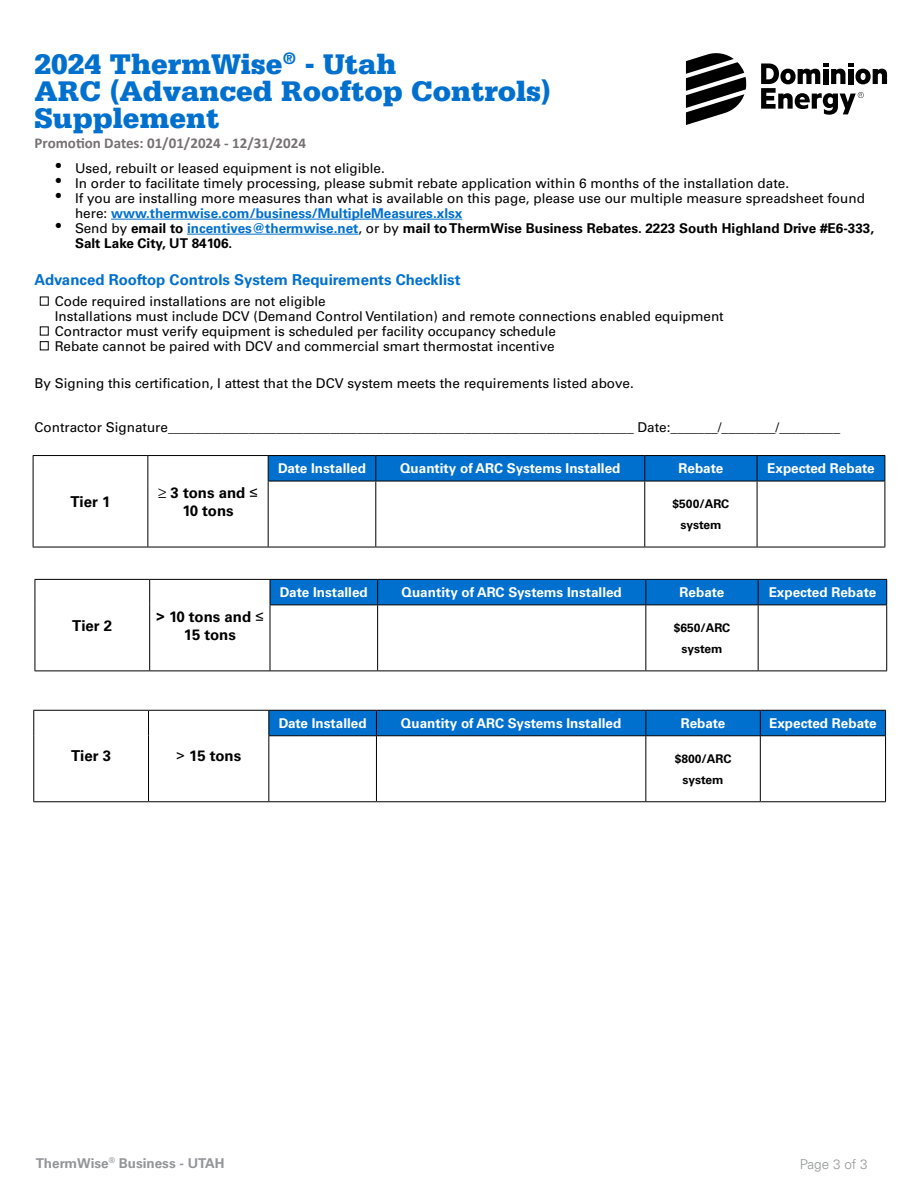
<style>
.page{position:relative;width:918px;height:1188px;background:#fff}
.page>*{position:absolute;margin:0;border:0;box-sizing:border-box;transform-origin:0 0}
.t1{font:900 30px/27px "Serifa Std";color:#0070ce}
.t2{font:700 15px/18px "Univers LT Std";color:#000;text-align:center}
.t3{font:700 15px "Univers LT Std";color:#0070ce}
.t4{font:700 15px "Calibri";color:#767172}
.t5{font:13.5px/15px "Univers LT Std";color:#000}
.t6{font:700 13.5px "Univers LT Std";color:#fff}
.t7{font:700 13.5px/15px "Univers LT Std";color:#000}
.t8{font:700 13.5px "Univers LT Std";color:#939598}
.t9{font:300 13.5px "Univers LT Std";color:#939598}
.t10{font:700 12px/21.1px "Univers LT Std";color:#000;text-align:center}
.s1{font-family:"Arial";font-size:21px}
.s2{font-weight:700;color:#0070ce}
.s3{font-family:"Arial";font-weight:400;font-size:21px}
.s4{font-weight:400}
.s5{color:#0070ce}
.s6{font-family:"Arial Rounded MT Bold";font-weight:400}
.s7{font-family:"Arial Narrow";font-weight:400}
.s8{font-family:"Arial";font-weight:400}
</style>
<div class="page">
<hr style="left:111px;top:219px;width:351px;height:1px;background:#0070ce">
<hr style="left:187px;top:234px;width:171px;height:1px;background:#0070ce">
<div style="left:40px;top:297px;width:9px;height:9px;border:1px solid #000"></div>
<div style="left:40px;top:326px;width:9px;height:10px;border:1px solid #000"></div>
<div style="left:40px;top:341px;width:9px;height:9px;border:1px solid #000"></div>
<svg style="left:35px;top:580px;width:1px;height:25px"></svg>
<svg style="left:149px;top:580px;width:1px;height:25px"></svg>
<hr style="left:35px;top:605px;width:1px;height:66px;background:#000">
<hr style="left:149px;top:605px;width:1px;height:66px;background:#000">
<hr style="left:270px;top:605px;width:108px;height:1px;background:#000">
<hr style="left:270px;top:605px;width:1px;height:66px;background:#000">
<hr style="left:378px;top:605px;width:268px;height:1px;background:#000">
<hr style="left:377px;top:605px;width:1px;height:66px;background:#000">
<hr style="left:646px;top:605px;width:112px;height:1px;background:#000">
<hr style="left:645px;top:605px;width:1px;height:66px;background:#000">
<hr style="left:758px;top:605px;width:129px;height:1px;background:#000">
<hr style="left:758px;top:605px;width:1px;height:66px;background:#000">
<hr style="left:646px;top:671px;width:112px;height:1px;background:#000">
<hr style="left:758px;top:671px;width:129px;height:1px;background:#000">
<hr style="left:35px;top:579px;width:115px;height:1px;background:#000">
<hr style="left:150px;top:579px;width:120px;height:1px;background:#000">
<svg style="left:270px;top:579px;width:617px;height:26px;background:#0069c0"></svg>
<hr style="left:886px;top:605px;width:1px;height:66px;background:#000">
<hr style="left:35px;top:671px;width:115px;height:1px;background:#000">
<hr style="left:150px;top:671px;width:120px;height:1px;background:#000">
<hr style="left:270px;top:671px;width:108px;height:1px;background:#000">
<hr style="left:378px;top:671px;width:268px;height:1px;background:#000">
<svg style="left:33px;top:456px;width:1px;height:25px"></svg>
<svg style="left:147px;top:456px;width:1px;height:25px"></svg>
<hr style="left:33px;top:481px;width:1px;height:66px;background:#000">
<hr style="left:147px;top:481px;width:1px;height:66px;background:#000">
<hr style="left:268px;top:481px;width:108px;height:1px;background:#000">
<hr style="left:268px;top:481px;width:1px;height:66px;background:#000">
<hr style="left:376px;top:481px;width:269px;height:1px;background:#000">
<hr style="left:375px;top:481px;width:1px;height:66px;background:#000">
<hr style="left:33px;top:547px;width:115px;height:1px;background:#000">
<hr style="left:148px;top:547px;width:120px;height:1px;background:#000">
<hr style="left:645px;top:481px;width:112px;height:1px;background:#000">
<hr style="left:644px;top:481px;width:1px;height:66px;background:#000">
<hr style="left:645px;top:547px;width:112px;height:1px;background:#000">
<hr style="left:757px;top:481px;width:128px;height:1px;background:#000">
<hr style="left:757px;top:481px;width:1px;height:66px;background:#000">
<hr style="left:268px;top:547px;width:108px;height:1px;background:#000">
<hr style="left:376px;top:547px;width:269px;height:1px;background:#000">
<hr style="left:757px;top:547px;width:128px;height:1px;background:#000">
<hr style="left:33px;top:455px;width:115px;height:1px;background:#000">
<hr style="left:148px;top:455px;width:120px;height:1px;background:#000">
<hr style="left:268px;top:455px;width:108px;height:1px;background:#000">
<hr style="left:376px;top:455px;width:269px;height:1px;background:#000">
<hr style="left:645px;top:455px;width:112px;height:1px;background:#000">
<hr style="left:757px;top:455px;width:128px;height:1px;background:#000">
<svg style="left:268px;top:456px;width:618px;height:25px;background:#006cc8"></svg>
<hr style="left:885px;top:481px;width:1px;height:66px;background:#000">
<svg style="left:686px;top:53px;width:61px;height:72px"></svg>
<svg style="left:761px;top:64px;width:126px;height:51px"></svg>
<svg style="left:33px;top:711px;width:1px;height:25px"></svg>
<svg style="left:148px;top:711px;width:1px;height:25px"></svg>
<hr style="left:33px;top:736px;width:1px;height:65px;background:#000">
<hr style="left:148px;top:736px;width:1px;height:65px;background:#000">
<hr style="left:268px;top:736px;width:1px;height:65px;background:#000">
<hr style="left:376px;top:736px;width:1px;height:65px;background:#000">
<hr style="left:645px;top:736px;width:1px;height:65px;background:#000">
<hr style="left:760px;top:736px;width:1px;height:65px;background:#000">
<hr style="left:646px;top:801px;width:114px;height:1px;background:#000">
<hr style="left:760px;top:801px;width:126px;height:1px;background:#000">
<hr style="left:33px;top:710px;width:116px;height:1px;background:#000">
<hr style="left:149px;top:710px;width:120px;height:1px;background:#000">
<svg style="left:268px;top:710px;width:618px;height:26px;background:#0169c0"></svg>
<hr style="left:885px;top:736px;width:1px;height:65px;background:#000">
<hr style="left:33px;top:801px;width:116px;height:1px;background:#000">
<hr style="left:149px;top:801px;width:120px;height:1px;background:#000">
<hr style="left:269px;top:801px;width:107px;height:1px;background:#000">
<hr style="left:376px;top:801px;width:270px;height:1px;background:#000">
<h1 class="t1" style="left:35px;top:50px;width:518px">2024 ThermWise<sup>®</sup> - Utah<br>ARC (Advanced Rooftop Controls)<br>Supplement</h1>
<p class="t4" style="left:35px;top:132px;width:273px">Promotion Dates: 01/01/2024 - 12/31/2024</p>
<p class="t5" style="left:55px;top:161px;width:332px"><span class="s1">•</span> Used, rebuilt or leased equipment is not eligible.</p>
<p class="t5" style="left:55px;top:176px;width:736px"><span class="s1">•</span> In order to facilitate timely processing, please submit rebate application within 6 months of the installation date.</p>
<p class="t5" style="left:75px;top:191px;width:791px;text-indent:-20px"><span class="s1">•</span> If you are installing more measures than what is available on this page, please use our multiple measure spreadsheet found here: <span class="s2">www.thermwise.com/business/MultipleMeasures.xlsx</span></p>
<p class="t7" style="left:75px;top:221px;width:801px;text-indent:-20px"><span class="s3">•</span> <span class="s4">Send by</span> email to <span class="s5">incentives@thermwise.net</span><span class="s4">, or by</span> mail to ThermWise Business Rebates. 2223 South Highland Drive #E6-333,<br>Salt Lake City, UT 84106.</p>
<p class="t3" style="left:35px;top:270px;width:427px">Advanced Rooftop Controls System Requirements Checklist</p>
<p class="t5" style="left:55px;top:294px;width:670px">Code required installations are not eligible<br>Installations must include DCV (Demand Control Ventilation) and remote connections enabled equipment Contractor must verify equipment is scheduled per facility occupancy schedule<br>Rebate cannot be paired with DCV and commercial smart thermostat incentive</p>
<p class="t5" style="left:35px;top:376px;width:601px">By Signing this certification, I attest that the DCV system meets the requirements listed above.</p>
<p class="t5" style="left:35px;top:419px;width:807px">Contractor Signature_____________________________________________________________________ Date:_______/________/_________</p>
<p class="t2" style="left:70px;top:493px;width:42px">Tier 1</p>
<p class="t2" style="left:158px;top:484px;width:101px"><span class="s6">≥</span> 3 tons and <span class="s7">≤<br></span>10 tons</p>
<p class="t6" style="left:278px;top:461px;width:89px">Date Installed</p>
<p class="t6" style="left:400px;top:461px;width:222px">Quantity of ARC Systems Installed</p>
<p class="t6" style="left:679px;top:461px;width:46px">Rebate</p>
<p class="t6" style="left:767px;top:461px;width:109px">Expected Rebate</p>
<p class="t10" style="left:673px;top:493px;width:58px">$500/ARC system</p>
<p class="t2" style="left:72px;top:616px;width:42px">Tier 2</p>
<p class="t2" style="left:156px;top:607px;width:109px"><span class="s6">&gt;</span> 10 tons and <span class="s7">≤<br></span>15 tons</p>
<p class="t6" style="left:280px;top:584px;width:89px">Date Installed</p>
<p class="t6" style="left:402px;top:584px;width:222px">Quantity of ARC Systems Installed</p>
<p class="t6" style="left:680px;top:584px;width:46px">Rebate</p>
<p class="t6" style="left:769px;top:584px;width:109px">Expected Rebate</p>
<p class="t10" style="left:674px;top:617px;width:58px">$650/ARC system</p>
<p class="t2" style="left:71px;top:747px;width:42px">Tier 3</p>
<p class="t2" style="left:176px;top:747px;width:67px"><span class="s8">&gt;</span> 15 tons</p>
<p class="t6" style="left:279px;top:715px;width:89px">Date Installed</p>
<p class="t6" style="left:401px;top:715px;width:222px">Quantity of ARC Systems Installed</p>
<p class="t6" style="left:681px;top:715px;width:46px">Rebate</p>
<p class="t6" style="left:769px;top:715px;width:109px">Expected Rebate</p>
<p class="t10" style="left:675px;top:748px;width:58px">$800/ARC system</p>
<p class="t8" style="left:36px;top:1155px;width:190px">ThermWise<sup>®</sup> Business - UTAH</p>
<p class="t9" style="left:800px;top:1156px;width:69px">Page 3 of 3</p>
</div>
